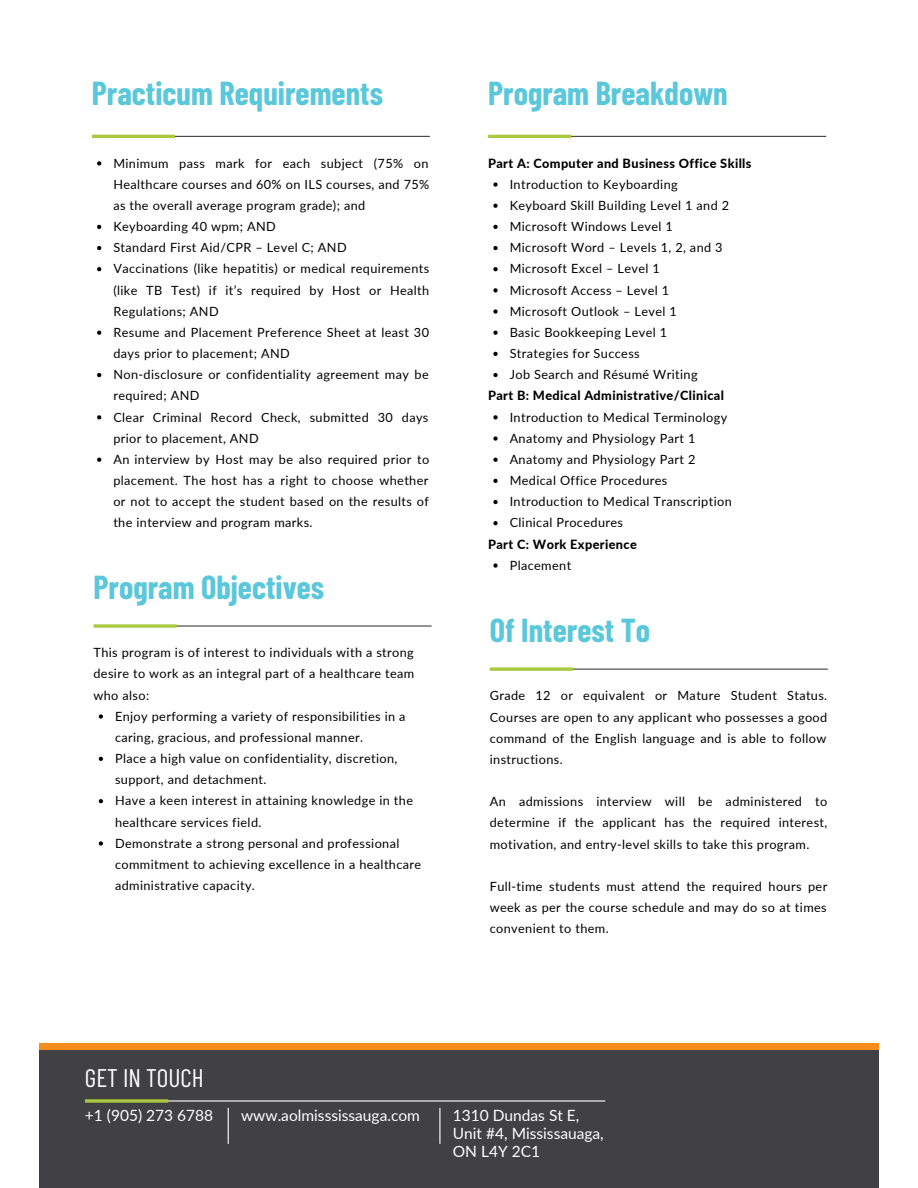
<style>
.page{position:relative;width:918px;height:1188px;background:#fff}
.page>*{position:absolute;margin:0;border:0;box-sizing:border-box;transform-origin:0 0}
.t1{font:700 32.4px "Barlow Condensed";color:#5ac7db}
.t2{font:25.35px "Barlow Condensed";color:#fff}
.t3{font:15.45px/18px "Lato";color:#fff}
.t4{font:12.75px/21.1px "Lato";letter-spacing:.03em;color:#000;text-align:justify}
.t5{font:800 12.75px "Lato";letter-spacing:.03em;color:#000}
</style>
<div class="page">
<div style="left:39px;top:1047px;width:840px;height:141px;background:#414042"></div>
<div style="left:39px;top:1044px;width:840px;height:6px;background:#f68b1e"></div>
<hr style="left:87px;top:1100px;width:518px;height:2px;background:#fff">
<svg style="left:85px;top:1099px;width:83px;height:4px"></svg>
<hr style="left:228px;top:1108px;width:1px;height:36px;background:#fff">
<hr style="left:439px;top:1108px;width:1px;height:36px;background:#fff">
<hr style="left:93px;top:136px;width:337px;height:1px;background:#414042">
<hr style="left:92px;top:135px;width:83px;height:3px;background:#a9ca3f">
<svg style="left:97px;top:161px;width:4px;height:4px"></svg>
<svg style="left:97px;top:225px;width:4px;height:4px"></svg>
<svg style="left:97px;top:246px;width:4px;height:4px"></svg>
<svg style="left:97px;top:267px;width:4px;height:4px"></svg>
<svg style="left:97px;top:331px;width:4px;height:4px"></svg>
<svg style="left:97px;top:373px;width:4px;height:4px"></svg>
<svg style="left:97px;top:415px;width:4px;height:4px"></svg>
<svg style="left:97px;top:458px;width:4px;height:4px"></svg>
<hr style="left:95px;top:625px;width:337px;height:2px;background:#414042">
<svg style="left:93px;top:624px;width:84px;height:4px"></svg>
<svg style="left:99px;top:714px;width:4px;height:5px"></svg>
<svg style="left:99px;top:757px;width:4px;height:4px"></svg>
<svg style="left:99px;top:799px;width:4px;height:4px"></svg>
<svg style="left:99px;top:841px;width:4px;height:5px"></svg>
<hr style="left:490px;top:136px;width:336px;height:1px;background:#414042">
<hr style="left:488px;top:135px;width:83px;height:3px;background:#a9ca3f">
<svg style="left:493px;top:182px;width:5px;height:5px"></svg>
<svg style="left:493px;top:204px;width:5px;height:4px"></svg>
<svg style="left:493px;top:225px;width:5px;height:4px"></svg>
<svg style="left:493px;top:246px;width:5px;height:4px"></svg>
<svg style="left:493px;top:267px;width:5px;height:4px"></svg>
<svg style="left:493px;top:288px;width:5px;height:4px"></svg>
<svg style="left:493px;top:309px;width:5px;height:5px"></svg>
<svg style="left:493px;top:331px;width:5px;height:4px"></svg>
<svg style="left:493px;top:352px;width:5px;height:4px"></svg>
<svg style="left:493px;top:373px;width:5px;height:4px"></svg>
<svg style="left:493px;top:415px;width:5px;height:4px"></svg>
<svg style="left:493px;top:436px;width:5px;height:5px"></svg>
<svg style="left:493px;top:458px;width:5px;height:4px"></svg>
<svg style="left:493px;top:479px;width:5px;height:4px"></svg>
<svg style="left:493px;top:500px;width:5px;height:4px"></svg>
<svg style="left:493px;top:521px;width:5px;height:4px"></svg>
<svg style="left:493px;top:563px;width:5px;height:5px"></svg>
<hr style="left:491px;top:669px;width:337px;height:1px;background:#414042">
<svg style="left:490px;top:667px;width:83px;height:4px"></svg>
<p class="t1" style="left:92px;top:72px;width:293px">Practicum Requirements</p>
<p class="t4" style="left:113px;top:152px;width:318px">Minimum pass mark for each subject (75% on Healthcare courses and 60% on ILS courses, and 75% as the overall average program grade); and</p>
<p class="t4" style="left:113px;top:216px;width:164px">Keyboarding 40 wpm; AND</p>
<p class="t4" style="left:113px;top:237px;width:235px">Standard First Aid/CPR – Level C; AND</p>
<p class="t4" style="left:113px;top:258px;width:317px">Vaccinations (like hepatitis) or medical requirements (like TB Test) if it’s required by Host or Health Regulations; AND</p>
<p class="t4" style="left:113px;top:321px;width:317px">Resume and Placement Preference Sheet at least 30 days prior to placement; AND</p>
<p class="t4" style="left:113px;top:364px;width:317px">Non-disclosure or confidentiality agreement may be required; AND</p>
<p class="t4" style="left:113px;top:406px;width:317px">Clear Criminal Record Check, submitted 30 days prior to placement, AND</p>
<p class="t4" style="left:113px;top:448px;width:317px">An interview by Host may be also required prior to placement. The host has a right to choose whether or not to accept the student based on the results of the interview and program marks.</p>
<p class="t1" style="left:93px;top:566px;width:232px">Program Objectives</p>
<p class="t4" style="left:93px;top:642px;width:322px">This program is of interest to individuals with a strong desire to work as an integral part of a healthcare team who also:</p>
<p class="t4" style="left:115px;top:705px;width:292px">Enjoy performing a variety of responsibilities in a caring, gracious, and professional manner.</p>
<p class="t4" style="left:115px;top:748px;width:284px">Place a high value on confidentiality, discretion, support, and detachment.</p>
<p class="t4" style="left:115px;top:790px;width:300px">Have a keen interest in attaining knowledge in the healthcare services field.</p>
<p class="t4" style="left:115px;top:832px;width:308px;text-align:left">Demonstrate a strong personal and professional commitment to achieving excellence in a healthcare administrative capacity.</p>
<p class="t1" style="left:488px;top:72px;width:241px">Program Breakdown</p>
<p class="t5" style="left:488px;top:155px;width:265px">Part A: Computer and Business Office Skills</p>
<p class="t4" style="left:510px;top:173px;width:170px">Introduction to Keyboarding</p>
<p class="t4" style="left:510px;top:194px;width:221px">Keyboard Skill Building Level 1 and 2</p>
<p class="t4" style="left:510px;top:216px;width:165px">Microsoft Windows Level 1</p>
<p class="t4" style="left:510px;top:237px;width:214px">Microsoft Word – Levels 1, 2, and 3</p>
<p class="t4" style="left:510px;top:258px;width:152px">Microsoft Excel – Level 1</p>
<p class="t4" style="left:510px;top:279px;width:161px">Microsoft Access – Level 1</p>
<p class="t4" style="left:510px;top:300px;width:169px">Microsoft Outlook – Level 1</p>
<p class="t4" style="left:510px;top:321px;width:159px">Basic Bookkeeping Level 1</p>
<p class="t4" style="left:510px;top:343px;width:132px">Strategies for Success</p>
<p class="t4" style="left:510px;top:364px;width:190px">Job Search and Résumé Writing</p>
<p class="t4" style="left:510px;top:406px;width:219px">Introduction to Medical Terminology</p>
<p class="t4" style="left:510px;top:427px;width:187px">Anatomy and Physiology Part 1</p>
<p class="t4" style="left:510px;top:448px;width:187px">Anatomy and Physiology Part 2</p>
<p class="t4" style="left:510px;top:470px;width:159px">Medical Office Procedures</p>
<p class="t4" style="left:510px;top:491px;width:224px">Introduction to Medical Transcription</p>
<p class="t4" style="left:510px;top:512px;width:115px">Clinical Procedures</p>
<p class="t4" style="left:510px;top:554px;width:63px">Placement</p>
<p class="t5" style="left:488px;top:388px;width:237px">Part B: Medical Administrative/Clinical</p>
<p class="t5" style="left:488px;top:536px;width:150px">Part C: Work Experience</p>
<p class="t1" style="left:490px;top:609px;width:162px">Of Interest To</p>
<p class="t4" style="left:490px;top:685px;width:339px">Grade 12 or equivalent or Mature Student Status.<br>Courses are open to any applicant who possesses a good command of the English language and is able to follow instructions.</p>
<p class="t4" style="left:490px;top:791px;width:339px">An admissions interview will be administered to determine if the applicant has the required interest, motivation, and entry-level skills to take this program.</p>
<p class="t4" style="left:490px;top:875px;width:339px">Full-time students must attend the required hours per week as per the course schedule and may do so at times convenient to them.</p>
<p class="t2" style="left:85px;top:1062px;width:120px">GET IN TOUCH</p>
<p class="t3" style="left:85px;top:1106px;width:130px">+1 (905) 273 6788</p>
<p class="t3" style="left:241px;top:1106px;width:180px">www.aolmisssissauga.com</p>
<p class="t3" style="left:453px;top:1106px;width:152px">1310 Dundas St E,<br>Unit #4, Mississauaga,<br>ON L4Y 2C1</p>
</div>
